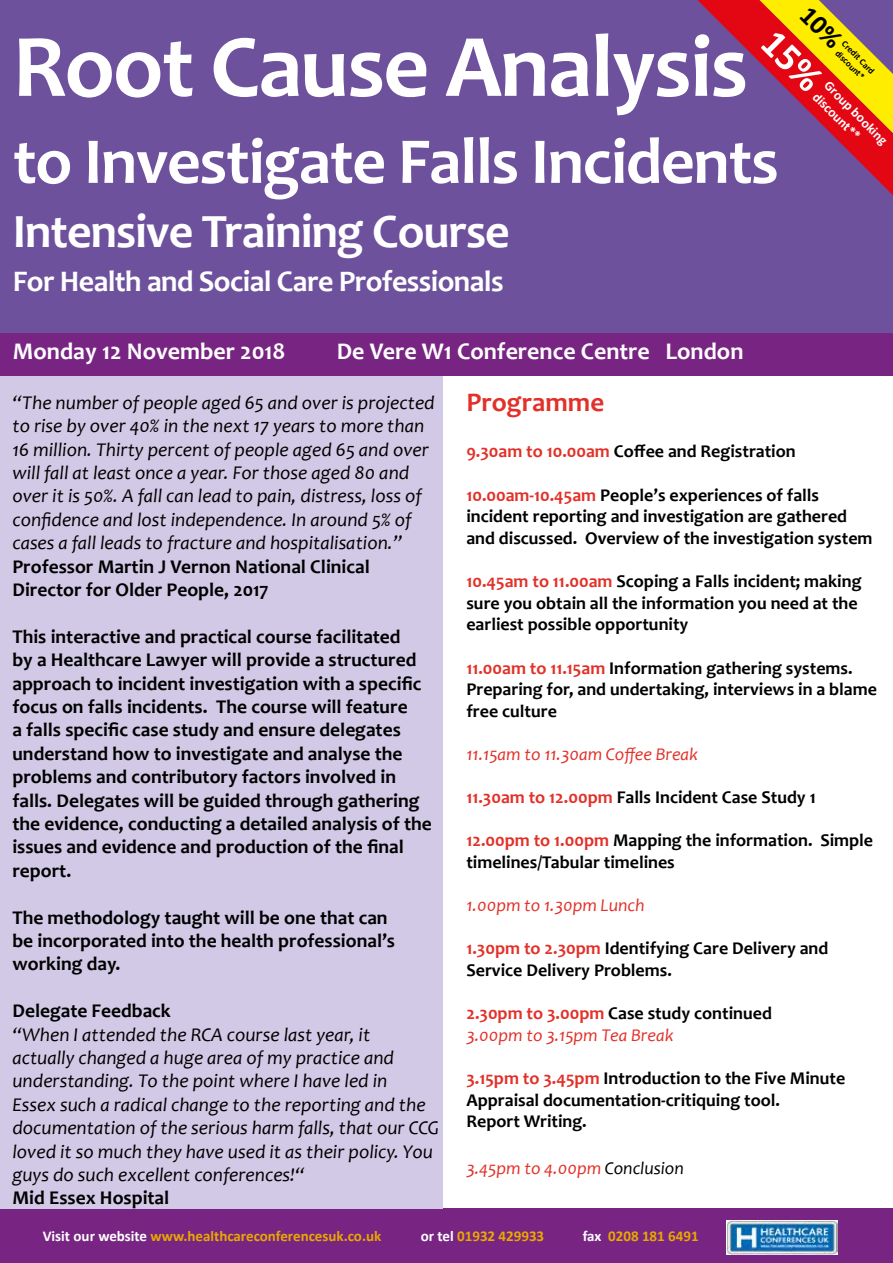
<style>
.page{position:relative;width:893px;height:1263px;background:#fff}
.page>*{position:absolute;margin:0;border:0;box-sizing:border-box;transform-origin:0 0}
.t1{font:700 90px "Candara";letter-spacing:-.02em;color:#fff}
.t2{font:700 66px "Candara";letter-spacing:-.02em;color:#fff}
.t3{font:700 48px "Candara";letter-spacing:-.02em;color:#fff}
.t4{font:700 30px "Candara";letter-spacing:-.02em;color:#fff}
.t5{font:700 27px "Candara";color:#e23129}
.t6{font:700 24px "Candara";color:#fff}
.t7{font:700 19.5px/23.4px "Candara";color:#000}
.t8{font:italic 19.5px/23.4px "Candara";color:#000}
.t9{font:700 18px/21.6px "Candara";color:#000}
.t10{font:italic 18px/21.6px "Candara";color:#e23129}
.t11{font:700 15px "Calibri";color:#e8a800}
.t12{font:700 13.5px/16.2px "Calibri";color:#fff}
.t13{font:700 9.15px/10.9px "Calibri";color:#000}
.s1{color:#e23129}
.s2{font-weight:700;font-style:normal}
.s3{font-weight:700;font-style:normal;color:#000}
.s4{color:#000}
.s5{color:#fff}
</style>
<div class="page">
<div style="left:0;top:0;width:893px;height:337px;background:#6e519d"></div>
<div style="left:0;top:1209px;width:893px;height:54px;background:#782483"></div>
<div style="left:0;top:349px;width:442px;height:860px;background:#d1c9e5"></div>
<img style="left:727px;top:1220px;width:110px;height:34px">
<div style="left:0;top:334px;width:893px;height:42px;background:#782483"></div>
<svg style="left:697px;top:0;width:196px;height:195px"></svg>
<h1 class="t1" style="left:13px;top:10px;width:737px">Root Cause Analysis</h1>
<h2 class="t2" style="left:13px;top:120px;width:767px">to Investigate Falls Incidents</h2>
<h3 class="t3" style="left:13px;top:202px;width:499px">Intensive Training Course</h3>
<h3 class="t4" style="left:13px;top:262px;width:492px">For Health and Social Care Professionals</h3>
<h3 class="t6" style="left:13px;top:337px;width:274px">Monday 12 November 2018</h3>
<h3 class="t6" style="left:337px;top:337px;width:408px">De Vere W1 Conference Centre London</h3>
<p class="t13" style="left:847px;top:38px;width:44px;rotate:45deg">Credit Card discount*</p>
<p class="t12" style="left:833px;top:77px;width:85px;rotate:45deg">Group booking discount**</p>
<p class="t8" style="left:12px;top:390px;width:424px">“The number of people aged 65 and over is projected to rise by over 40% in the next 17 years to more than 16 million. Thirty percent of people aged 65 and over will fall at least once a year. For those aged 80 and over it is 50%. A fall can lead to pain, distress, loss of confidence and lost independence. In around 5% of cases a fall leads to fracture and hospitalisation.”</p>
<p class="t7" style="left:12px;top:554px;width:359px">Professor Martin J Vernon National Clinical<br>Director for Older People, 2017</p>
<p class="t7" style="left:12px;top:624px;width:421px">This interactive and practical course facilitated<br>by a Healthcare Lawyer will provide a structured approach to incident investigation with a specific focus on falls incidents. The course will feature<br>a falls specific case study and ensure delegates understand how to investigate and analyse the problems and contributory factors involved in falls. Delegates will be guided through gathering the evidence, conducting a detailed analysis of the issues and evidence and production of the final report.</p>
<p class="t7" style="left:12px;top:905px;width:384px">The methodology taught will be one that can be incorporated into the health professional’s working day.</p>
<p class="t7" style="left:12px;top:999px;width:160px">Delegate Feedback</p>
<p class="t8" style="left:12px;top:1022px;width:428px">“When I attended the RCA course last year, it<br>actually changed a huge area of my practice and understanding. To the point where I have led in<br>Essex such a radical change to the reporting and the documentation of the serious harm falls, that our CCG loved it so much they have used it as their policy. You guys do such excellent conferences!“</p>
<p class="t7" style="left:12px;top:1186px;width:158px">Mid Essex Hospital</p>
<h3 class="t5" style="left:466px;top:385px;width:139px">Programme</h3>
<p class="t9" style="left:466px;top:441px;width:331px"><span class="s1">9.30am to 10.00am</span> Coffee and Registration</p>
<p class="t9" style="left:466px;top:484px;width:408px"><span class="s1">10.00am-10.45am</span> People’s experiences of falls incident reporting and investigation are gathered and discussed. Overview of the investigation system</p>
<p class="t9" style="left:466px;top:570px;width:397px"><span class="s1">10.45am to 11.00am</span> Scoping a Falls incident; making sure you obtain all the information you need at the earliest possible opportunity</p>
<p class="t9" style="left:466px;top:657px;width:412px"><span class="s1">11.00am to 11.15am</span> Information gathering systems.<br>Preparing for, and undertaking, interviews in a blame free culture</p>
<p class="t10" style="left:466px;top:743px;width:233px">11.15am to 11.30am Coffee Break</p>
<p class="t9" style="left:466px;top:786px;width:351px"><span class="s1">11.30am to 12.00pm</span> Falls Incident Case Study 1</p>
<p class="t9" style="left:466px;top:829px;width:408px"><span class="s1">12.00pm to 1.00pm</span> Mapping the information. Simple timelines/Tabular timelines</p>
<p class="t10" style="left:466px;top:894px;width:180px">1.00pm to 1.30pm Lunch</p>
<p class="t9" style="left:466px;top:937px;width:363px"><span class="s1">1.30pm to 2.30pm</span> Identifying Care Delivery and<br>Service Delivery Problems.</p>
<p class="t10" style="left:466px;top:1002px;width:307px"><span class="s2">2.30pm to 3.00pm</span> <span class="s3">Case study continued<br></span>3.00pm to 3.15pm Tea Break</p>
<p class="t9" style="left:466px;top:1067px;width:380px"><span class="s1">3.15pm to 3.45pm</span> Introduction to the Five Minute<br>Appraisal documentation-critiquing tool.<br>Report Writing.</p>
<p class="t10" style="left:466px;top:1157px;width:219px">3.45pm to 4.00pm <span class="s4">Conclusion</span></p>
<p class="t11" style="left:43px;top:1225px;width:340px"><span class="s5">Visit our website</span> www.healthcareconferencesuk.co.uk</p>
<p class="t11" style="left:421px;top:1225px;width:125px"><span class="s5">or tel</span> 01932 429933</p>
<p class="t11" style="left:583px;top:1225px;width:117px"><span class="s5">fax</span> 0208 181 6491</p>
</div>
